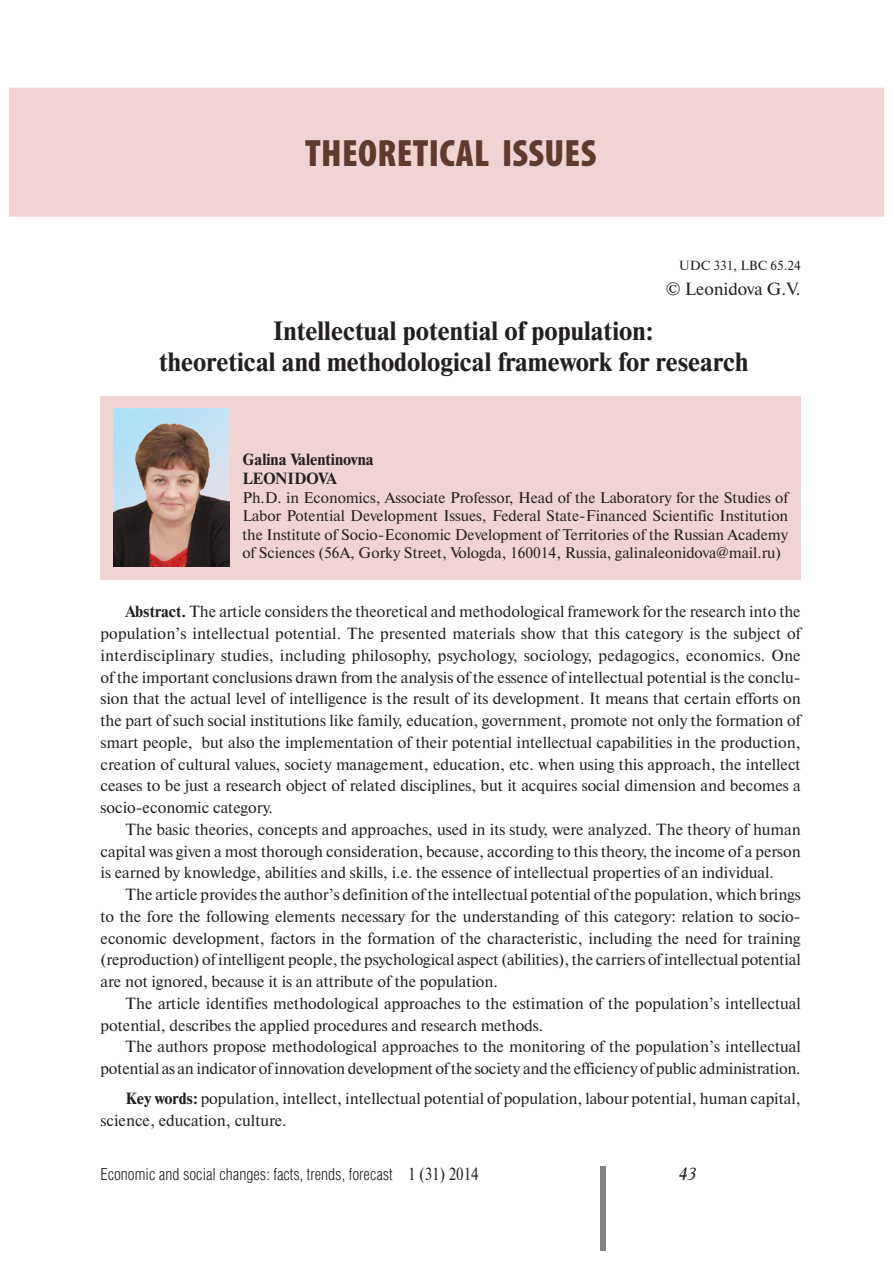
<style>
.page{position:relative;width:893px;height:1263px;background:#fff}
.page>*{position:absolute;margin:0;border:0;box-sizing:border-box;transform-origin:0 0}
.t1{font:900 condensed 38.25px "Myriad Pro";letter-spacing:.01em;color:#5f3a2d}
.t2{font:700 26.4px/31.8px "Newton C";color:#231f20}
.t3{font:17.7px "Newton C";color:#231f20}
.t4{font:italic 17.7px "Academy";color:#231f20}
.t5{font:300 16.65px "Helios Cond";color:#231f20}
.t6{font:16.2px/21.8px "Newton C";color:#231f20;text-align:justify}
.t7{font:700 16.2px/19.4px "Newton C";color:#231f20}
.t8{font:15.45px/18.5px "Newton C";color:#231f20;text-align:justify}
.t9{font:13.2px "Newton C";color:#231f20}
.s1{font-weight:700}
.s2{font-family:"Newton C";font-weight:400;font-size:17.7px}
</style>
<div class="page">
<div style="left:600px;top:1166px;width:6px;height:84px;background:#808285"></div>
<div style="left:9px;top:88px;width:875px;height:129px;background:#f0d4d4"></div>
<div style="left:101px;top:396px;width:700px;height:183px;background:#f0d4d4"></div>
<img style="left:113px;top:409px;width:117px;height:158px">
<h1 class="t1" style="left:305px;top:140px;width:293px">THEORETICAL ISSUES</h1>
<p class="t9" style="left:679px;top:261px;width:123px">UDC 331, LBC 65.24</p>
<p class="t3" style="left:666px;top:283px;width:136px">© Leonidova G.V.</p>
<h2 class="t2" style="left:159px;top:317px;width:591px;text-indent:114px">Intellectual potential of population: theoretical and methodological framework for research</h2>
<p class="t7" style="left:242px;top:451px;width:133px">Galina Valentinovna<br>LEONIDOVA</p>
<p class="t8" style="left:242px;top:489px;width:547px">Ph.D. in Economics, Associate Professor, Head of the Laboratory for the Studies of Labor Potential Development Issues, Federal State-Financed Scientific Institution the Institute of Socio-Economic Development of Territories of the Russian Academy of Sciences (56A, Gorky Street, Vologda, 160014, Russia, galinaleonidova@mail.ru)</p>
<p class="t6" style="left:101px;top:602px;width:702px;text-indent:25px"><span class="s1">Abstract.</span> The article considers the theoretical and methodological framework for the research into the population’s intellectual potential. The presented materials show that this category is the subject of interdisciplinary studies, including philosophy, psychology, sociology, pedagogics, economics. One of the important conclusions drawn from the analysis of the essence of intellectual potential is the conclu&shy;sion that the actual level of intelligence is the result of its development. It means that certain efforts on the part of such social institutions like family, education, government, promote not only the formation of smart people, but also the implementation of their potential intellectual capabilities in the production, creation of cultural values, society management, education, etc. when using this approach, the intellect ceases to be just a research object of related disciplines, but it acquires social dimension and becomes a socio-economic category.</p>
<p class="t6" style="left:101px;top:820px;width:702px;text-indent:25px">The basic theories, concepts and approaches, used in its study, were analyzed. The theory of human capital was given a most thorough consideration, because, according to this theory, the income of a person is earned by knowledge, abilities and skills, i.e. the essence of intellectual properties of an individual.</p>
<p class="t6" style="left:101px;top:885px;width:702px;text-indent:25px">The article provides the author’s definition of the intellectual potential of the population, which brings to the fore the following elements necessary for the understanding of this category: relation to socio&shy;economic development, factors in the formation of the characteristic, including the need for training (reproduction) of intelligent people, the psychological aspect (abilities), the carriers of intellectual potential are not ignored, because it is an attribute of the population.</p>
<p class="t6" style="left:101px;top:994px;width:702px;text-indent:25px">The article identifies methodological approaches to the estimation of the population’s intellectual potential, describes the applied procedures and research methods.</p>
<p class="t6" style="left:101px;top:1037px;width:702px;text-align:right">The authors propose methodological approaches to the monitoring of the population’s intellectual potential as an indicator of innovation development of the society and the efficiency of public administration.</p>
<p class="t6" style="left:101px;top:1089px;width:702px;text-indent:25px"><span class="s1">Key words:</span> population, intellect, intellectual potential of population, labour potential, human capital, science, education, culture.</p>
<p class="t5" style="left:101px;top:1168px;width:380px">Economic and social changes: facts, trends, forecast <span class="s2">1 (31) 2014</span></p>
<p class="t4" style="left:678px;top:1166px;width:20px">43</p>
</div>
